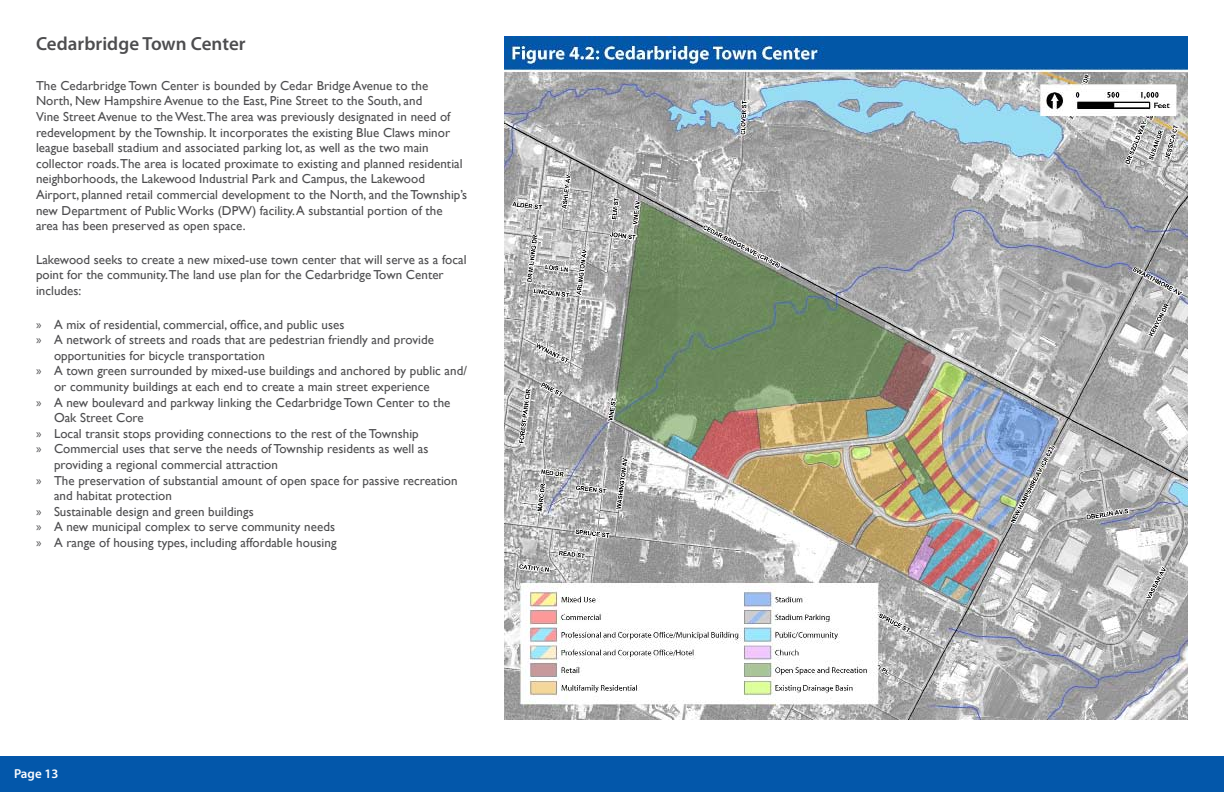
<style>
.page{position:relative;width:1224px;height:792px;background:#fff}
.page>*{position:absolute;margin:0;border:0;box-sizing:border-box;transform-origin:0 0}
.t1{font:600 19px "Myriad Pro";letter-spacing:.005em;color:#4d4d4f}
.t2{font:13px/15.6px "Gill Sans";letter-spacing:.005em;color:#4d4d4f}
.t3{font:600 13px "Myriad Pro";color:#fff}
.s1{font-family:"Myriad Pro"}
</style>
<div class="page">
<div style="left:0;top:756px;width:1224px;height:36px;background:#0357aa"></div>
<img style="left:504px;top:36px;width:684px;height:684px">
<h1 class="t1" style="left:36px;top:32px;width:211px">Cedarbridge Town Center</h1>
<p class="t2" style="left:36px;top:78px;width:433px">The Cedarbridge Town Center is bounded by Cedar Bridge Avenue to the North, New Hampshire Avenue to the East, Pine Street to the South, and<br>Vine Street Avenue to the West.The area was previously designated in need of redevelopment by the Township. It incorporates the existing Blue Claws minor league baseball stadium and associated parking lot, as well as the two main collector roads.The area is located proximate to existing and planned residential neighborhoods, the Lakewood Industrial Park and Campus, the Lakewood Airport, planned retail commercial development to the North, and the Township’s new Department of Public Works (DPW) facility. A substantial portion of the area has been preserved as open space.</p>
<p class="t2" style="left:36px;top:252px;width:432px">Lakewood seeks to create a new mixed-use town center that will serve as a focal point for the community.The land use plan for the Cedarbridge Town Center includes:</p>
<p class="t2" style="left:36px;top:317px;width:310px"><span class="s1">»</span> A mix of residential, commercial, office, and public uses</p>
<p class="t2" style="left:36px;top:332px;width:399px"><span class="s1">»</span> A network of streets and roads that are pedestrian friendly and provide</p>
<p class="t2" style="left:54px;top:348px;width:213px">opportunities for bicycle transportation</p>
<p class="t2" style="left:36px;top:364px;width:433px"><span class="s1">»</span> A town green surrounded by mixed-use buildings and anchored by public and/</p>
<p class="t2" style="left:54px;top:379px;width:377px">or community buildings at each end to create a main street experience</p>
<p class="t2" style="left:36px;top:395px;width:416px"><span class="s1">»</span> A new boulevard and parkway linking the Cedarbridge Town Center to the</p>
<p class="t2" style="left:54px;top:410px;width:91px">Oak Street Core</p>
<p class="t2" style="left:36px;top:426px;width:384px"><span class="s1">»</span> Local transit stops providing connections to the rest of the Township</p>
<p class="t2" style="left:36px;top:442px;width:394px"><span class="s1">»</span> Commercial uses that serve the needs of Township residents as well as</p>
<p class="t2" style="left:54px;top:457px;width:225px">providing a regional commercial attraction</p>
<p class="t2" style="left:36px;top:473px;width:423px"><span class="s1">»</span> The preservation of substantial amount of open space for passive recreation</p>
<p class="t2" style="left:54px;top:488px;width:119px">and habitat protection</p>
<p class="t2" style="left:36px;top:504px;width:219px"><span class="s1">»</span> Sustainable design and green buildings</p>
<p class="t2" style="left:36px;top:520px;width:301px"><span class="s1">»</span> A new municipal complex to serve community needs</p>
<p class="t2" style="left:36px;top:535px;width:302px"><span class="s1">»</span> A range of housing types, including affordable housing</p>
<p class="t3" style="left:14px;top:765px;width:46px">Page 13</p>
</div>
